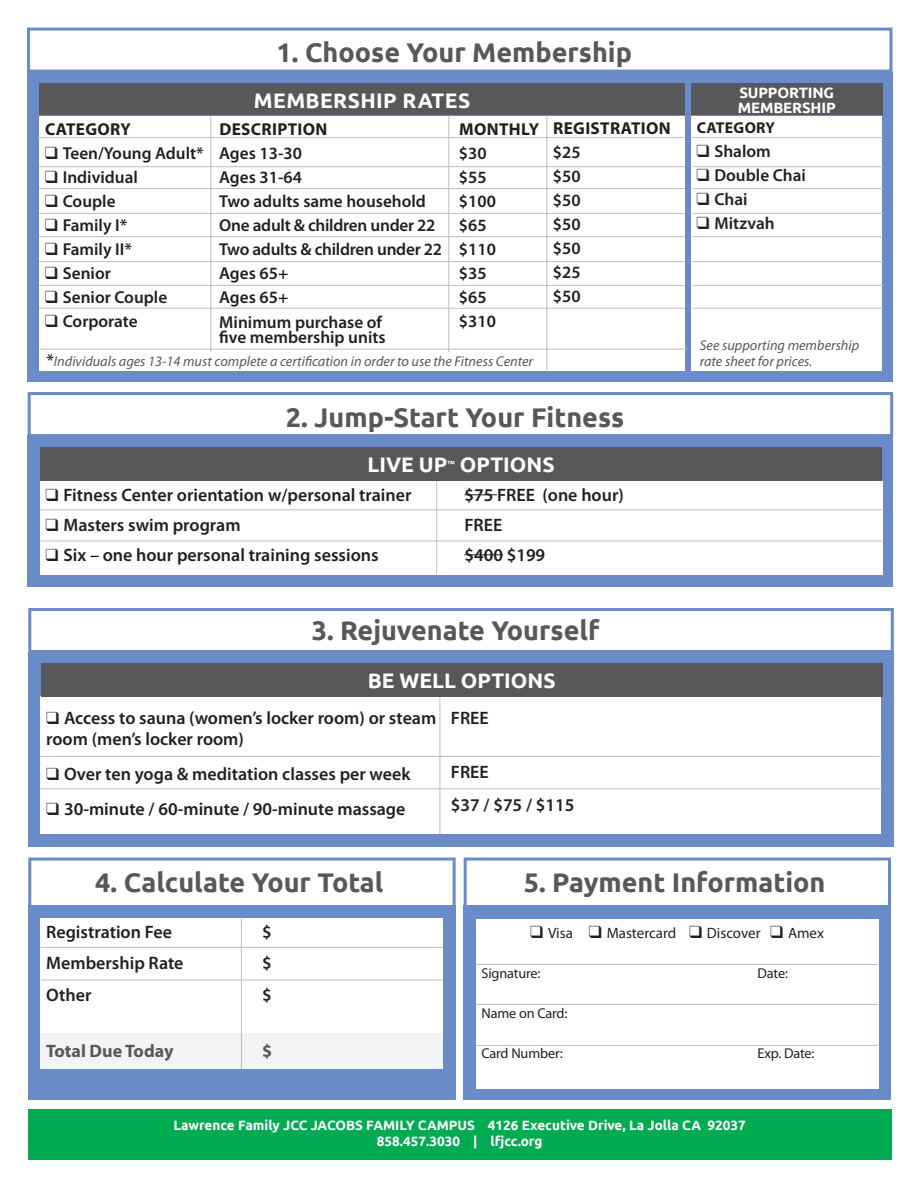
<style>
.page{position:relative;width:918px;height:1188px;background:#fff}
.page>*{position:absolute;margin:0;border:0;box-sizing:border-box;transform-origin:0 0}
.t1{font:700 27px "Ubuntu";color:#57585a}
.t2{font:700 21px "Ubuntu";color:#fff}
.t3{font:700 21px "Ubuntu";letter-spacing:.02em;color:#fff}
.t4{font:600 18px/30px "Myriad Pro";color:#231f20}
.t5{font:700 18px "Myriad Pro";color:#57585a}
.t6{font:600 17.25px/24px "Myriad Pro";color:#231f20}
.t7{font:700 17.25px "Myriad Pro";letter-spacing:.02em;color:#231f20}
.t8{font:700 15.75px "Myriad Pro";letter-spacing:.02em;color:#231f20}
.t9{font:15px "Myriad Pro";color:#231f20}
.t10{font:700 15px/15px "Ubuntu";letter-spacing:-.01em;color:#fff}
.t11{font:italic 14.25px/15.8px "Myriad Pro";color:#57585a}
.t12{font:14.25px "Myriad Pro";letter-spacing:-.01em;color:#231f20}
.t13{font:700 13.5px/16.2px "Ubuntu";color:#fff;text-align:center}
.s1{font-weight:600;font-style:normal;font-size:17.25px;color:#231f20}
.s2{font-family:"Myriad Pro";font-weight:600;font-size:12px}
</style>
<div class="page">
<div style="left:27px;top:72px;width:865px;height:309px;background:#698bc7"></div>
<div style="left:39px;top:116px;width:194px;height:254px;background:#fff"></div>
<div style="left:214px;top:116px;width:250px;height:254px;background:#fff"></div>
<div style="left:454px;top:116px;width:110px;height:254px;background:#fff"></div>
<div style="left:548px;top:116px;width:137px;height:254px;background:#fff"></div>
<div style="left:691px;top:116px;width:190px;height:254px;background:#fff"></div>
<div style="left:39px;top:83px;width:646px;height:31px;background:#57585a"></div>
<div style="left:691px;top:83px;width:191px;height:31px;background:#57585a"></div>
<hr style="left:210px;top:117px;width:1px;height:235px;background:#bcbdc0">
<hr style="left:448px;top:116px;width:1px;height:236px;background:#bcbdc0">
<hr style="left:546px;top:116px;width:1px;height:254px;background:#bcbdc0">
<div style="left:27px;top:28px;width:865px;height:45px;border:3px solid #698bc7"></div>
<div style="left:27px;top:435px;width:865px;height:151px;background:#698bc7"></div>
<div style="left:40px;top:481px;width:423px;height:94px;background:#fff"></div>
<div style="left:459px;top:481px;width:423px;height:94px;background:#fff"></div>
<hr style="left:464px;top:494px;width:33px;height:1px;background:#231f20">
<hr style="left:464px;top:554px;width:39px;height:1px;background:#231f20">
<hr style="left:40px;top:509px;width:842px;height:1px;background:#bcbdc0">
<hr style="left:436px;top:481px;width:1px;height:94px;background:#bcbdc0">
<div style="left:28px;top:392px;width:865px;height:45px;border:3px solid #698bc7"></div>
<div style="left:28px;top:652px;width:866px;height:195px;background:#698bc7"></div>
<div style="left:41px;top:697px;width:419px;height:137px;background:#fff"></div>
<div style="left:446px;top:697px;width:435px;height:137px;background:#fff"></div>
<hr style="left:440px;top:696px;width:1px;height:138px;background:#bcbdc0">
<div style="left:28px;top:608px;width:866px;height:45px;border:3px solid #698bc7"></div>
<div style="left:28px;top:905px;width:428px;height:195px;background:#698bc7"></div>
<div style="left:41px;top:919px;width:402px;height:150px;background:#fff"></div>
<div style="left:28px;top:858px;width:428px;height:50px;border:3px solid #698bc7"></div>
<div style="left:41px;top:1034px;width:402px;height:35px;background:#f2f3f4"></div>
<hr style="left:241px;top:919px;width:1px;height:150px;background:#bcbdc0">
<hr style="left:41px;top:947px;width:402px;height:1px;background:#bcbdc0">
<hr style="left:41px;top:980px;width:402px;height:1px;background:#bcbdc0">
<div style="left:464px;top:905px;width:427px;height:195px;background:#698bc7"></div>
<div style="left:476px;top:919px;width:402px;height:170px;background:#fff"></div>
<div style="left:464px;top:858px;width:427px;height:50px;border:3px solid #698bc7"></div>
<hr style="left:476px;top:964px;width:402px;height:1px;background:#bcbdc0">
<hr style="left:476px;top:1004px;width:402px;height:1px;background:#bcbdc0">
<hr style="left:476px;top:1045px;width:402px;height:1px;background:#bcbdc0">
<div style="left:41px;top:663px;width:842px;height:34px;background:#57585a"></div>
<div style="left:40px;top:447px;width:842px;height:34px;background:#57585a"></div>
<hr style="left:38px;top:137px;width:645px;height:1px;background:#bcbdc0">
<hr style="left:39px;top:166px;width:646px;height:1px;background:#bcbdc0">
<hr style="left:39px;top:188px;width:646px;height:1px;background:#bcbdc0">
<hr style="left:39px;top:213px;width:646px;height:1px;background:#bcbdc0">
<hr style="left:39px;top:236px;width:646px;height:1px;background:#bcbdc0">
<hr style="left:39px;top:261px;width:646px;height:1px;background:#bcbdc0">
<hr style="left:39px;top:285px;width:646px;height:1px;background:#bcbdc0">
<hr style="left:39px;top:308px;width:646px;height:1px;background:#bcbdc0">
<hr style="left:692px;top:137px;width:191px;height:1px;background:#bcbdc0">
<hr style="left:692px;top:166px;width:191px;height:1px;background:#bcbdc0">
<hr style="left:692px;top:188px;width:191px;height:1px;background:#bcbdc0">
<hr style="left:692px;top:213px;width:191px;height:1px;background:#bcbdc0">
<hr style="left:692px;top:236px;width:191px;height:1px;background:#bcbdc0">
<hr style="left:692px;top:261px;width:191px;height:1px;background:#bcbdc0">
<hr style="left:692px;top:285px;width:191px;height:1px;background:#bcbdc0">
<hr style="left:692px;top:308px;width:191px;height:1px;background:#bcbdc0">
<hr style="left:40px;top:349px;width:647px;height:1px;background:#bcbdc0">
<div style="left:28px;top:1110px;width:864px;height:50px;background:#00ab51"></div>
<hr style="left:40px;top:541px;width:842px;height:1px;background:#bcbdc0">
<hr style="left:40px;top:756px;width:842px;height:1px;background:#bcbdc0">
<hr style="left:40px;top:788px;width:842px;height:1px;background:#bcbdc0">
<h1 class="t1" style="left:277px;top:36px;width:357px">1. Choose Your Membership</h1>
<p class="t3" style="left:254px;top:87px;width:218px">MEMBERSHIP RATES</p>
<p class="t10" style="left:738px;top:85px;width:99px">SUPPORTING<br>MEMBERSHIP</p>
<p class="t7" style="left:45px;top:118px;width:87px">CATEGORY</p>
<p class="t6" style="left:45px;top:141px;width:160px">❑ Teen/Young Adult*</p>
<p class="t6" style="left:45px;top:165px;width:95px">❑ Individual</p>
<p class="t6" style="left:45px;top:189px;width:72px">❑ Couple</p>
<p class="t6" style="left:45px;top:213px;width:84px">❑ Family I*</p>
<p class="t6" style="left:45px;top:237px;width:89px">❑ Family II*</p>
<p class="t6" style="left:45px;top:261px;width:67px">❑ Senior</p>
<p class="t6" style="left:45px;top:285px;width:124px">❑ Senior Couple</p>
<p class="t6" style="left:45px;top:309px;width:94px">❑ Corporate</p>
<p class="t7" style="left:219px;top:118px;width:110px">DESCRIPTION</p>
<p class="t6" style="left:219px;top:141px;width:224px">Ages 13-30<br>Ages 31-64<br>Two adults same household<br>One adult &amp; children under 22<br>Two adults &amp; children under 22<br>Ages 65+<br>Ages 65+<br>Minimum purchase of</p>
<p class="t6" style="left:219px;top:325px;width:168px">five membership units</p>
<p class="t7" style="left:459px;top:118px;width:81px">MONTHLY</p>
<p class="t6" style="left:459px;top:141px;width:38px">$30 $55 $100 $65 $110 $35 $65 $310</p>
<p class="t11" style="left:46px;top:353px;width:488px"><span class="s1">*</span>Individuals ages 13-14 must complete a certification in order to use the Fitness Center</p>
<p class="t7" style="left:553px;top:117px;width:119px">REGISTRATION</p>
<p class="t6" style="left:553px;top:140px;width:29px;text-align:justify">$25 $50 $50 $50 $50 $25 $50</p>
<h1 class="t1" style="left:286px;top:401px;width:340px">2. Jump-Start Your Fitness</h1>
<p class="t2" style="left:368px;top:452px;width:189px">LIVE UP<span class="s2">™</span> OPTIONS</p>
<p class="t4" style="left:46px;top:479px;width:367px">❑ Fitness Center orientation w/personal trainer</p>
<p class="t4" style="left:46px;top:509px;width:197px">❑ Masters swim program</p>
<p class="t4" style="left:46px;top:539px;width:335px">❑ Six – one hour personal training sessions</p>
<p class="t4" style="left:464px;top:479px;width:161px">$75 FREE (one hour)<br>FREE<br>$400 $199</p>
<h1 class="t1" style="left:312px;top:614px;width:289px">3. Rejuvenate Yourself</h1>
<p class="t2" style="left:368px;top:668px;width:189px">BE WELL OPTIONS</p>
<p class="t4" style="left:46px;top:706px;width:392px;line-height:21.8px">❑ Access to sauna (women’s locker room) or steam room (men’s locker room)</p>
<p class="t4" style="left:46px;top:759px;width:366px">❑ Over ten yoga &amp; meditation classes per week</p>
<p class="t4" style="left:46px;top:793px;width:361px">❑ 30-minute / 60-minute / 90-minute massage</p>
<p class="t4" style="left:451px;top:702px;width:39px">FREE</p>
<p class="t4" style="left:451px;top:755px;width:125px;line-height:33px">FREE<br>$37 / $75 / $115</p>
<p class="t8" style="left:697px;top:118px;width:80px">CATEGORY</p>
<p class="t6" style="left:697px;top:139px;width:76px">❑ Shalom</p>
<p class="t6" style="left:697px;top:163px;width:111px">❑ Double Chai</p>
<p class="t6" style="left:697px;top:187px;width:53px">❑ Chai</p>
<p class="t6" style="left:697px;top:211px;width:80px">❑ Mitzvah</p>
<p class="t11" style="left:700px;top:337px;width:161px">See supporting membership rate sheet for prices.</p>
<h1 class="t1" style="left:95px;top:866px;width:290px">4. Calculate Your Total</h1>
<p class="t4" style="left:46px;top:916px;width:127px">Registration Fee</p>
<p class="t4" style="left:262px;top:916px;width:11px">$</p>
<p class="t4" style="left:46px;top:948px;width:139px">Membership Rate</p>
<p class="t4" style="left:262px;top:948px;width:11px">$</p>
<p class="t4" style="left:46px;top:979px;width:47px">Other</p>
<p class="t4" style="left:262px;top:979px;width:11px">$</p>
<p class="t5" style="left:46px;top:1039px;width:129px">Total Due Today</p>
<p class="t5" style="left:262px;top:1039px;width:11px">$</p>
<h1 class="t1" style="left:524px;top:866px;width:303px">5. Payment Information</h1>
<p class="t9" style="left:530px;top:923px;width:295px">❑ Visa ❑ Mastercard ❑ Discover ❑ Amex</p>
<p class="t12" style="left:482px;top:964px;width:60px">Signature:</p>
<p class="t12" style="left:758px;top:964px;width:32px">Date:</p>
<p class="t12" style="left:482px;top:1005px;width:87px">Name on Card:</p>
<p class="t12" style="left:482px;top:1045px;width:83px">Card Number:</p>
<p class="t12" style="left:758px;top:1045px;width:59px">Exp. Date:</p>
<p class="t13" style="left:173px;top:1117px;width:574px">Lawrence Family JCC JACOBS FAMILY CAMPUS 4126 Executive Drive, La Jolla CA 92037<br>858.457.3030 | lfjcc.org</p>
</div>
